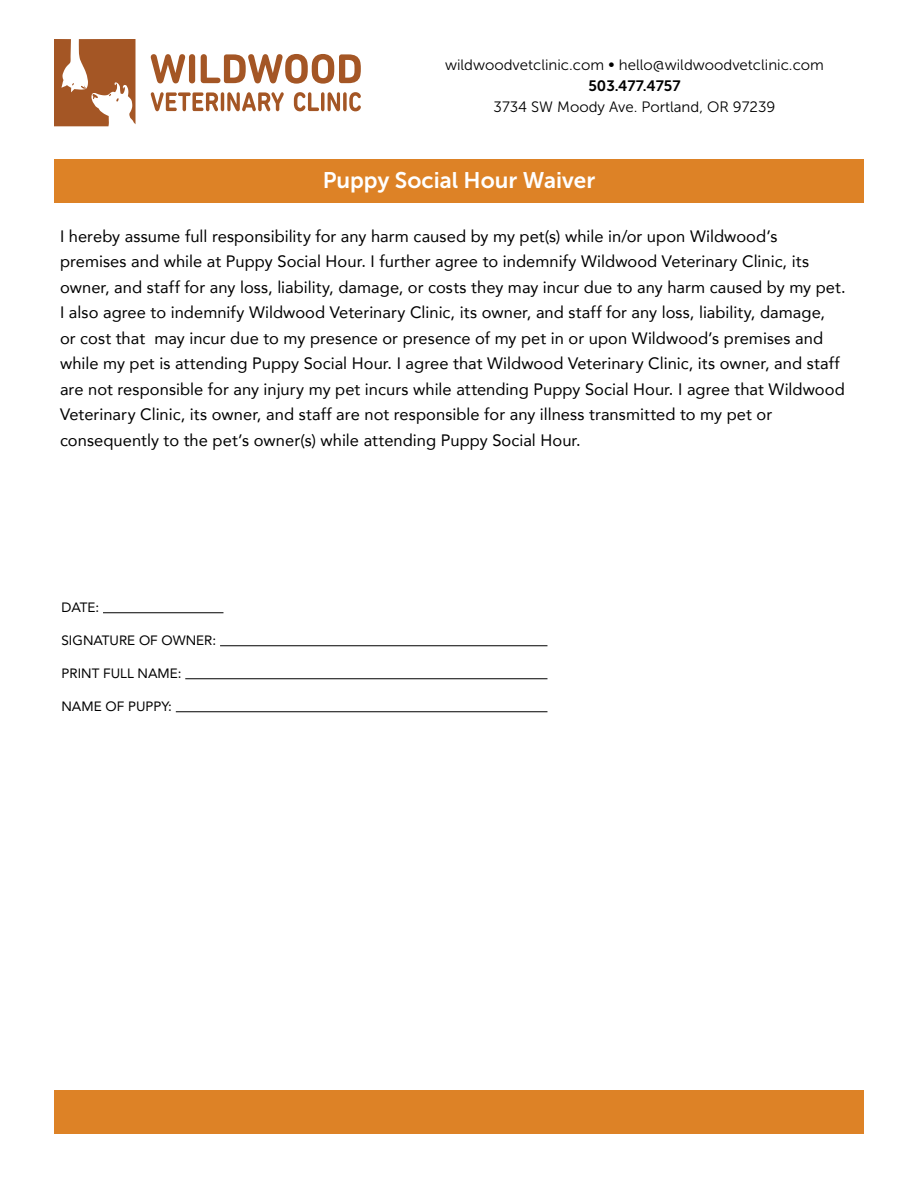
<style>
.page{position:relative;width:918px;height:1188px;background:#fff}
.page>*{position:absolute;margin:0;border:0;box-sizing:border-box;transform-origin:0 0}
.t1{font:22.5px "Museo Sans 700";color:#fff}
.t2{font:16.5px/25.5px "Avenir";letter-spacing:.005em;color:#000}
.t3{font:15px "Museo Sans 300";color:#000}
.t4{font:15px "Museo Sans 700";color:#000}
.t5{font:13.5px "Avenir";color:#000}
.s1{font-family:"Museo Sans 500"}
</style>
<div class="page">
<div style="left:54px;top:159px;width:810px;height:44px;background:#dd8226"></div>
<div style="left:54px;top:1091px;width:810px;height:43px;background:#dd8226"></div>
<hr style="left:103px;top:612px;width:120px;height:1px;background:#000">
<hr style="left:220px;top:645px;width:327px;height:1px;background:#000">
<hr style="left:185px;top:678px;width:362px;height:1px;background:#000">
<hr style="left:176px;top:711px;width:371px;height:1px;background:#000">
<svg style="left:54px;top:39px;width:82px;height:87px"></svg>
<svg style="left:151px;top:54px;width:34px;height:29px"></svg>
<div style="left:189px;top:54px;width:6px;height:29px;background:#a45625;border-radius:3px"></div>
<svg style="left:201px;top:54px;width:160px;height:30px"></svg>
<svg style="left:151px;top:92px;width:67px;height:19px"></svg>
<hr style="left:221px;top:92px;width:3px;height:19px;background:#a45625;border-radius:2px">
<svg style="left:227px;top:92px;width:57px;height:19px"></svg>
<svg style="left:294px;top:92px;width:25px;height:19px"></svg>
<hr style="left:321px;top:92px;width:3px;height:19px;background:#a45625;border-radius:2px">
<svg style="left:328px;top:92px;width:12px;height:19px"></svg>
<svg style="left:343px;top:92px;width:4px;height:19px"></svg>
<svg style="left:349px;top:92px;width:12px;height:19px"></svg>
<p class="t3" style="left:445px;top:57px;width:380px">wildwoodvetclinic.com <span class="s1">•</span> hello@wildwoodvetclinic.com</p>
<p class="t4" style="left:588px;top:78px;width:94px">503.477.4757</p>
<p class="t3" style="left:494px;top:99px;width:283px">3734 SW Moody Ave. Portland, OR 97239</p>
<h1 class="t1" style="left:323px;top:168px;width:274px">Puppy Social Hour Waiver</h1>
<p class="t2" style="left:60px;top:223px;width:787px">I hereby assume full responsibility for any harm caused by my pet(s) while in/or upon Wildwood’s premises and while at Puppy Social Hour. I further agree to indemnify Wildwood Veterinary Clinic, its owner, and staff for any loss, liability, damage, or costs they may incur due to any harm caused by my pet.<br>I also agree to indemnify Wildwood Veterinary Clinic, its owner, and staff for any loss, liability, damage,<br>or cost that may incur due to my presence or presence of my pet in or upon Wildwood’s premises and while my pet is attending Puppy Social Hour. I agree that Wildwood Veterinary Clinic, its owner, and staff are not responsible for any injury my pet incurs while attending Puppy Social Hour. I agree that Wildwood Veterinary Clinic, its owner, and staff are not responsible for any illness transmitted to my pet or consequently to the pet’s owner(s) while attending Puppy Social Hour.</p>
<p class="t5" style="left:61px;top:596px;width:39px">DATE:</p>
<p class="t5" style="left:61px;top:629px;width:156px">SIGNATURE OF OWNER:</p>
<p class="t5" style="left:61px;top:662px;width:122px">PRINT FULL NAME:</p>
<p class="t5" style="left:61px;top:695px;width:112px">NAME OF PUPPY:</p>
</div>
